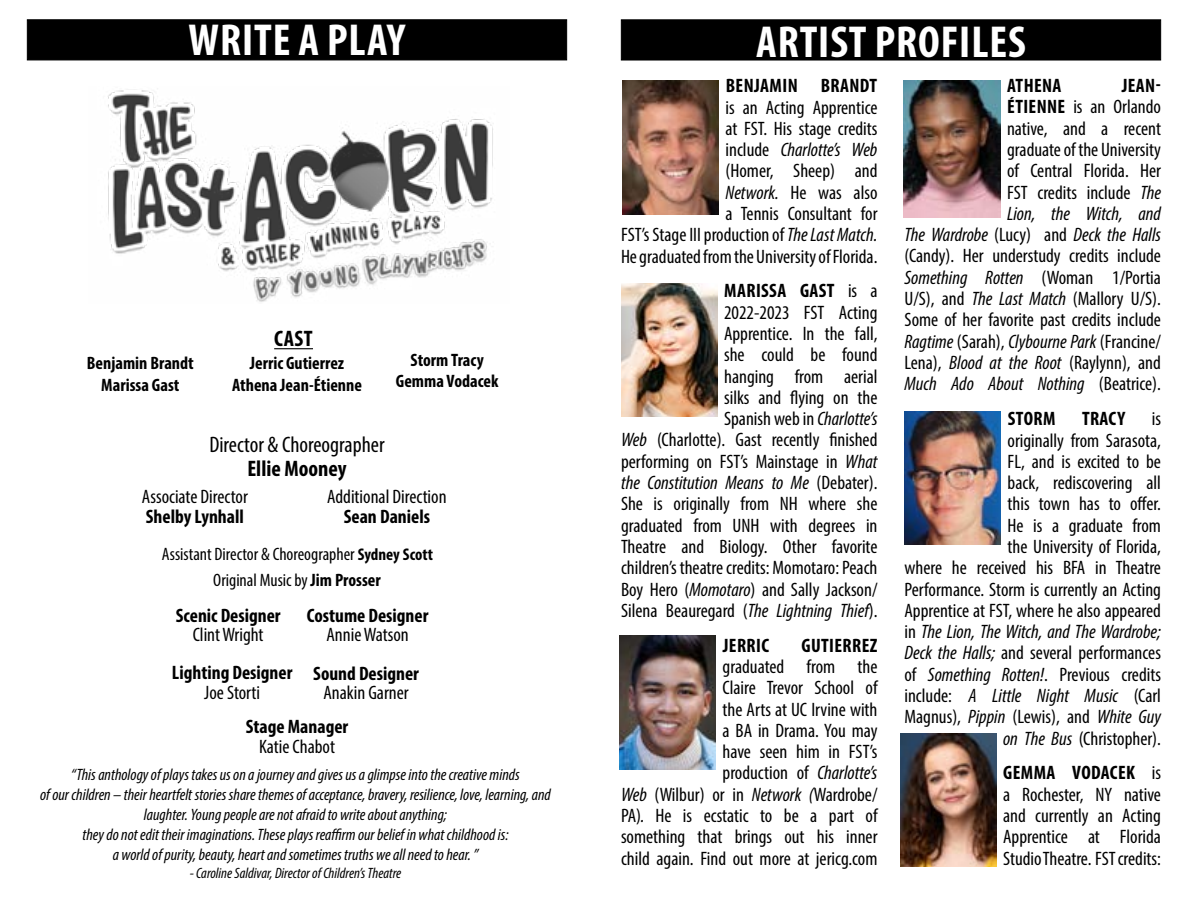
<style>
.page{position:relative;width:1188px;height:918px;background:#fff}
.page>*{position:absolute;margin:0;border:0;box-sizing:border-box;transform-origin:0 0}
.t1{font:700 condensed 45px "Myriad Pro";letter-spacing:.02em;color:#fff}
.t2{font:condensed 22.5px "Myriad Pro";color:#000}
.t3{font:700 condensed 22.5px "Myriad Pro";color:#000}
.t4{font:condensed 19.5px/21.3px "Myriad Pro";color:#000;text-align:right}
.t5{font:700 condensed 19.5px "Myriad Pro";color:#000}
.t6{font:700 condensed 19.5px "Myriad Pro";letter-spacing:.02em;color:#000}
.t7{font:700 condensed 18px/21.6px "Myriad Pro";color:#000;text-align:center}
.t8{font:condensed 18px/25.8px "Myriad Pro";color:#000;text-align:center}
.t9{font:italic condensed 16.5px/19.8px "Myriad Pro";color:#000;text-align:center}
.t10{font:italic condensed 15px "Myriad Pro";color:#000}
.s1{font-weight:700;font-size:16.95px}
.s2{font-weight:700}
.s3{font-style:italic}
</style>
<div class="page">
<div style="left:621px;top:20px;width:540px;height:40px;background:#000"></div>
<hr style="left:274px;top:348px;width:39px;height:1px;background:#000">
<div style="left:27px;top:19px;width:540px;height:41px;background:#000;border:1px solid #000"></div>
<img style="left:108px;top:89px;width:385px;height:213px">
<img style="left:904px;top:81px;width:96px;height:137px">
<img style="left:621px;top:284px;width:96px;height:133px">
<img style="left:622px;top:81px;width:97px;height:133px">
<img style="left:620px;top:636px;width:96px;height:133px">
<img style="left:904px;top:411px;width:97px;height:133px">
<img style="left:900px;top:734px;width:96px;height:133px">
<h1 class="t1" style="left:189px;top:12px;width:218px">WRITE A PLAY</h1>
<h1 class="t1" style="left:756px;top:14px;width:271px">ARTIST PROFILES</h1>
<p class="t3" style="left:274px;top:325px;width:40px">CAST</p>
<p class="t7" style="left:87px;top:352px;width:108px">Benjamin Brandt<br>Marissa Gast</p>
<p class="t7" style="left:232px;top:352px;width:131px">Jerric Gutierrez<br>Athena Jean-Étienne</p>
<p class="t7" style="left:396px;top:348px;width:104px">Storm Tracy<br>Gemma Vodacek</p>
<p class="t2" style="left:209px;top:431px;width:177px">Director &amp; Choreographer</p>
<p class="t3" style="left:247px;top:454px;width:101px">Ellie Mooney</p>
<p class="t4" style="left:142px;top:486px;width:107px">Associate Director</p>
<p class="t5" style="left:146px;top:504px;width:100px">Shelby Lynhall</p>
<p class="t4" style="left:327px;top:486px;width:121px">Additional Direction</p>
<p class="t5" style="left:344px;top:504px;width:88px">Sean Daniels</p>
<p class="t8" style="left:162px;top:541px;width:273px">Assistant Director &amp; Choreographer <span class="s1">Sydney Scott<br></span>Original Music by <span class="s2">Jim Prosser</span></p>
<p class="t5" style="left:176px;top:603px;width:106px">Scenic Designer</p>
<p class="t4" style="left:193px;top:624px;width:72px">Clint Wright</p>
<p class="t5" style="left:172px;top:661px;width:122px">Lighting Designer</p>
<p class="t4" style="left:204px;top:682px;width:57px">Joe Storti</p>
<p class="t5" style="left:307px;top:603px;width:123px">Costume Designer</p>
<p class="t4" style="left:327px;top:624px;width:84px">Annie Watson</p>
<p class="t5" style="left:313px;top:661px;width:107px">Sound Designer</p>
<p class="t4" style="left:324px;top:682px;width:87px">Anakin Garner</p>
<p class="t5" style="left:246px;top:715px;width:104px">Stage Manager</p>
<p class="t4" style="left:259px;top:736px;width:77px">Katie Chabot</p>
<p class="t9" style="left:40px;top:765px;width:512px">“This anthology of plays takes us on a journey and gives us a glimpse into the creative minds<br>of our children – their heartfelt stories share themes of acceptance, bravery, resilience, love, learning, and laughter. Young people are not afraid to write about anything;<br>they do not edit their imaginations. These plays reaffirm our belief in what childhood is:<br>a world of purity, beauty, heart and sometimes truths we all need to hear. ”</p>
<p class="t10" style="left:190px;top:864px;width:213px">- Caroline Saldivar, Director of Children’s Theatre</p>
<p class="t6" style="left:726px;top:74px;width:153px">BENJAMIN BRANDT</p>
<p class="t4" style="left:621px;top:96px;width:258px">is an Acting Apprentice<br>at FST. His stage credits<br>include <span class="s3">Charlotte’s Web<br></span>(Homer, Sheep) and<br><span class="s3">Network.</span> He was also<br>a Tennis Consultant for<br>FST’s Stage III production of <span class="s3">The Last Match.<br></span>He graduated from the University of Florida.</p>
<p class="t4" style="left:621px;top:280px;width:258px"><span class="s2">MARISSA GAST</span> is a<br>2022-2023 FST Acting<br>Apprentice. In the fall,<br>she could be found<br>hanging from aerial<br>silks and flying on the<br>Spanish web in <span class="s3">Charlotte’s<br>Web</span> (Charlotte). Gast recently finished performing on FST’s Mainstage in <span class="s3">What the Constitution Means to Me</span> (Debater).<br>She is originally from NH where she graduated from UNH with degrees in<br>Theatre and Biology. Other favorite children’s theatre credits: Momotaro: Peach<br>Boy Hero (<span class="s3">Momotaro</span>) and Sally Jackson/<br>Silena Beauregard (<span class="s3">The Lightning Thief</span>).</p>
<p class="t5" style="left:723px;top:633px;width:48px">JERRIC</p>
<p class="t6" style="left:801px;top:633px;width:77px">GUTIERREZ</p>
<p class="t4" style="left:621px;top:656px;width:258px">graduated from the<br>Claire Trevor School of<br>the Arts at UC Irvine with<br>a BA in Drama. You may<br>have seen him in FST’s<br>production of <span class="s3">Charlotte’s<br>Web</span> (Wilbur) or in <span class="s3">Network (</span>Wardrobe/<br>PA)<span class="s3">.</span> He is ecstatic to be a part of something that brings out his inner child again. Find out more at jericg.com</p>
<p class="t4" style="left:904px;top:75px;width:258px"><span class="s2">JEAN-<br>ÉTIENNE</span> is an Orlando<br>native, and a recent<br>graduate of the University<br>of Central Florida. Her<br>FST credits include <span class="s3">The<br>Lion, the Witch, and<br>The Wardrobe</span> (Lucy) and <span class="s3">Deck the Halls </span>(Candy). Her understudy credits include<br><span class="s3">Something Rotten</span> (Woman 1/Portia<br>U/S), and <span class="s3">The Last Match</span> (Mallory U/S).<br>Some of her favorite past credits include<br><span class="s3">Ragtime</span> (Sarah), <span class="s3">Clybourne Park</span> (Francine/<br>Lena), <span class="s3">Blood at the Root</span> (Raylynn), and<br><span class="s3">Much Ado About Nothing</span> (Beatrice).</p>
<p class="t5" style="left:1008px;top:406px;width:49px">STORM</p>
<p class="t5" style="left:1082px;top:406px;width:45px">TRACY</p>
<p class="t5" style="left:1007px;top:73px;width:56px">ATHENA</p>
<p class="t4" style="left:905px;top:408px;width:258px">is<br>originally from Sarasota,<br>FL, and is excited to be<br>back, rediscovering all<br>this town has to offer.<br>He is a graduate from<br>the University of Florida,<br>where he received his BFA in Theatre<br>Performance. Storm is currently an Acting<br>Apprentice at FST, where he also appeared in <span class="s3">The Lion, The Witch, and The Wardrobe;<br>Deck the Halls;</span> and several performances of <span class="s3">Something Rotten!</span>. Previous credits include: <span class="s3">A Little Night Music</span> (Carl<br>Magnus), <span class="s3">Pippin</span> (Lewis), and <span class="s3">White Guy on The Bus</span> (Christopher).</p>
<p class="t4" style="left:1003px;top:762px;width:159px;text-align:justify"><span class="s2">GEMMA VODACEK</span> is a Rochester, NY native and currently an Acting Apprentice at Florida Studio Theatre. FST credits:</p>
</div>
